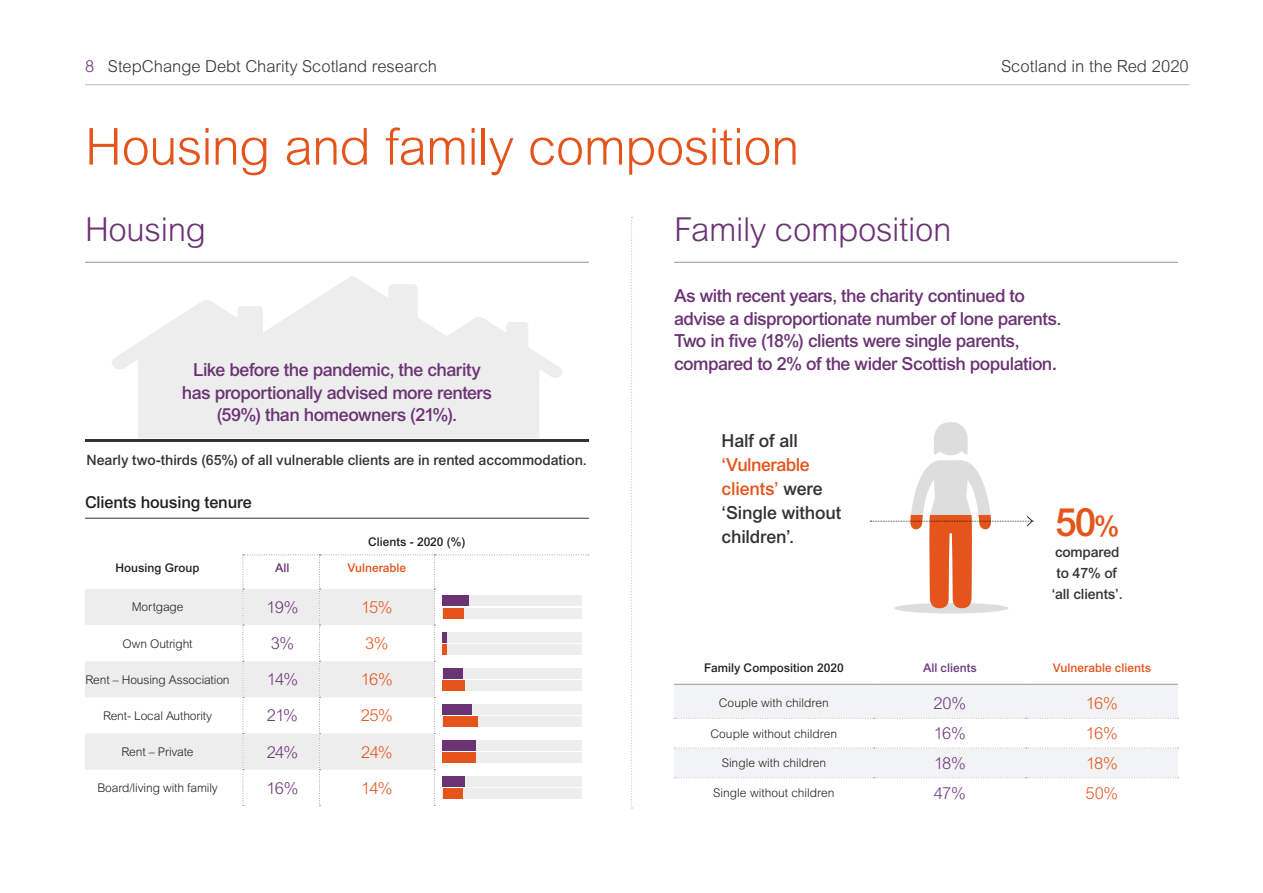
<style>
.page{position:relative;width:1263px;height:893px;background:#fff}
.page>*{position:absolute;margin:0;border:0;box-sizing:border-box;transform-origin:0 0}
.Main_Header{font:300 51px "Arial MT Pro";letter-spacing:-.015em;color:#e4541b}
.Intro_Reg{font:500 39px "Arial MT Pro";color:#e4541b}
.Section_Header_New{font:300 33px "Arial MT Pro";letter-spacing:-.01em;color:#6b3374}
.Body_Text{font:500 18px/22.5px "Arial MT Pro";letter-spacing:-.03em;color:#6b3374}
.Body_Text-2{font:500 18px/24px "Arial MT Pro";letter-spacing:-.01em;color:#323332}
.t1{font:300 16.65px "Arial MT Pro";color:#323332}
.t2{font:300 16.5px "Arial MT Pro";color:#323332}
.Body_Copy_Main{font:300 16.5px "Arial MT Pro";letter-spacing:-.05em;color:#e4541b}
.Table_description{font:500 16.5px "Arial MT Pro";letter-spacing:-.01em;color:#231f20}
.t3{font:300 16.5px "Arial MT Pro";letter-spacing:-.05em;color:#6b3374}
.Body_Copy_Main-2{font:300 16.5px "Arial MT Pro";letter-spacing:-.05em;color:#6d377f}
.Body_Text-3{font:500 14.25px "Arial MT Pro";letter-spacing:-.005em;color:#323332}
.Intro_Reg-2{font:500 14.25px/21px "Arial MT Pro";letter-spacing:-.01em;color:#323332;text-align:center}
.Body_Text-4{font:300 12px "Arial MT Pro";letter-spacing:-.01em;color:#231f20}
.Body_Copy_Main-3{font:500 12px "Arial MT Pro";color:#231f20}
.Body_Copy_Main-4{font:500 12px "Arial MT Pro";color:#e4541b}
.Body_Copy_Main-5{font:500 12px "Arial MT Pro";letter-spacing:.005em;color:#6d377f}
.t4{font:500 12px "Arial MT Pro";color:#6b3374}
.s1{color:#6b3374}
.s2{font-size:19.5px}
.s3{color:#e4541b}
.s4{font-size:28.5px}
</style>
<div class="page">
<hr style="left:85px;top:84px;width:1104px;height:1px;background:#c3bfbf">
<hr style="left:85px;top:518px;width:504px;height:1px;background:#323332">
<svg style="left:85px;top:589px;width:158px;height:181px;fill:#ededed"></svg>
<svg style="left:243px;top:555px;width:346px;height:251px"></svg>
<div style="left:443px;top:596px;width:139px;height:10px;background:#ededed"></div>
<div style="left:443px;top:608px;width:139px;height:10px;background:#ededed"></div>
<div style="left:443px;top:596px;width:26px;height:10px;background:#6b3374"></div>
<div style="left:443px;top:608px;width:21px;height:10px;background:#e4541b"></div>
<div style="left:443px;top:632px;width:139px;height:10px;background:#ededed"></div>
<div style="left:443px;top:644px;width:139px;height:10px;background:#ededed"></div>
<hr style="left:443px;top:632px;width:4px;height:10px;background:#6b3374">
<hr style="left:443px;top:644px;width:4px;height:10px;background:#e4541b">
<div style="left:443px;top:668px;width:139px;height:11px;background:#ededed"></div>
<div style="left:443px;top:680px;width:139px;height:11px;background:#ededed"></div>
<div style="left:443px;top:668px;width:19px;height:11px;background:#6b3374"></div>
<div style="left:443px;top:680px;width:22px;height:11px;background:#e4541b"></div>
<div style="left:443px;top:704px;width:139px;height:11px;background:#ededed"></div>
<div style="left:443px;top:716px;width:139px;height:11px;background:#ededed"></div>
<div style="left:443px;top:704px;width:29px;height:11px;background:#6b3374"></div>
<div style="left:443px;top:716px;width:34px;height:11px;background:#e4541b"></div>
<div style="left:443px;top:740px;width:139px;height:11px;background:#ededed"></div>
<div style="left:443px;top:752px;width:139px;height:11px;background:#ededed"></div>
<div style="left:443px;top:740px;width:33px;height:11px;background:#6b3374"></div>
<div style="left:443px;top:752px;width:33px;height:11px;background:#e4541b"></div>
<div style="left:443px;top:776px;width:139px;height:11px;background:#ededed"></div>
<div style="left:443px;top:788px;width:139px;height:11px;background:#ededed"></div>
<div style="left:443px;top:776px;width:22px;height:11px;background:#6b3374"></div>
<div style="left:443px;top:788px;width:19px;height:11px;background:#e4541b"></div>
<hr style="left:674px;top:262px;width:504px;height:1px;background:#939598">
<svg style="left:631px;top:217px;width:1px;height:592px"></svg>
<svg style="left:674px;top:683px;width:504px;height:96px"></svg>
<div style="left:894px;top:603px;width:114px;height:10px;background:#deddde;border-radius:50%"></div>
<svg style="left:870px;top:422px;width:163px;height:186px"></svg>
<svg style="left:112px;top:276px;width:450px;height:162px;fill:#ededed"></svg>
<hr style="left:85px;top:439px;width:504px;height:2px;background:#323332">
<hr style="left:85px;top:262px;width:504px;height:1px;background:#939598">
<p class="t2" style="left:85px;top:56px;width:353px"><span class="s1">8</span> StepChange Debt Charity Scotland research</p>
<p class="t1" style="left:1001px;top:56px;width:189px">Scotland in the Red 2020</p>
<p class="Main_Header" style="left:85px;top:115px;width:716px">Housing and family composition</p>
<p class="Section_Header_New" style="left:85px;top:209px;width:122px">Housing</p>
<p class="Body_Text" style="left:182px;top:359px;width:312px;text-align:center">Like before the pandemic, the charity has proportionally advised more renters (59%) than homeowners (21%).</p>
<p class="Body_Text-3" style="left:86px;top:452px;width:502px">Nearly two-thirds (65%) of all vulnerable clients are in rented accommodation.</p>
<p class="Table_description" style="left:85px;top:492px;width:168px">Clients housing tenure</p>
<p class="Body_Copy_Main-3" style="left:368px;top:535px;width:99px">Clients - 2020 (%)</p>
<p class="Body_Copy_Main-3" style="left:116px;top:561px;width:85px">Housing Group</p>
<p class="t4" style="left:275px;top:561px;width:16px">All</p>
<p class="Body_Copy_Main-4" style="left:347px;top:561px;width:60px">Vulnerable</p>
<p class="Body_Text-4" style="left:132px;top:600px;width:53px">Mortgage</p>
<p class="t3" style="left:266px;top:597px;width:33px">19%</p>
<p class="Body_Copy_Main" style="left:361px;top:597px;width:33px">15%</p>
<p class="Body_Text-4" style="left:123px;top:636px;width:72px">Own Outright</p>
<p class="t3" style="left:271px;top:633px;width:25px">3%</p>
<p class="Body_Copy_Main" style="left:365px;top:633px;width:25px">3%</p>
<p class="Body_Text-4" style="left:86px;top:672px;width:146px">Rent – Housing Association</p>
<p class="t3" style="left:267px;top:669px;width:33px">14%</p>
<p class="Body_Copy_Main" style="left:361px;top:669px;width:33px">16%</p>
<p class="Body_Text-4" style="left:103px;top:708px;width:111px">Rent- Local Authority</p>
<p class="t3" style="left:267px;top:705px;width:33px">21%</p>
<p class="Body_Copy_Main" style="left:361px;top:705px;width:34px">25%</p>
<p class="Body_Text-4" style="left:122px;top:744px;width:73px">Rent – Private</p>
<p class="t3" style="left:267px;top:742px;width:33px">24%</p>
<p class="Body_Copy_Main" style="left:361px;top:742px;width:33px">24%</p>
<p class="Body_Text-4" style="left:97px;top:780px;width:122px">Board/living with family</p>
<p class="t3" style="left:266px;top:778px;width:33px">16%</p>
<p class="Body_Copy_Main" style="left:361px;top:778px;width:33px">14%</p>
<p class="Section_Header_New" style="left:674px;top:209px;width:279px">Family composition</p>
<p class="Body_Text" style="left:674px;top:285px;width:389px">As with recent years, the charity continued to advise a disproportionate number of lone parents.<br>Two in five (18%) clients were single parents, compared to 2% of the wider Scottish population<span class="s2">.</span></p>
<p class="Body_Text-2" style="left:722px;top:430px;width:121px">Half of all <span class="s3">‘Vulnerable clients’</span> were ‘Single without children’.</p>
<p class="Intro_Reg" style="left:1055px;top:499px;width:66px">50<span class="s4">%</span></p>
<p class="Intro_Reg-2" style="left:1052px;top:542px;width:72px">compared to 47% of ‘all clients’.</p>
<p class="Body_Copy_Main-3" style="left:704px;top:660px;width:141px">Family Composition 2020</p>
<p class="Body_Copy_Main-5" style="left:923px;top:660px;width:55px">All clients</p>
<p class="Body_Copy_Main-4" style="left:1053px;top:660px;width:100px">Vulnerable clients</p>
<p class="Body_Text-4" style="left:719px;top:695px;width:111px">Couple with children</p>
<p class="Body_Copy_Main-2" style="left:933px;top:693px;width:34px">20%</p>
<p class="Body_Copy_Main" style="left:1086px;top:693px;width:33px">16%</p>
<p class="Body_Text-4" style="left:711px;top:726px;width:128px">Couple without children</p>
<p class="Body_Copy_Main-2" style="left:934px;top:723px;width:33px">16%</p>
<p class="Body_Copy_Main" style="left:1086px;top:723px;width:33px">16%</p>
<p class="Body_Text-4" style="left:722px;top:756px;width:106px">Single with children</p>
<p class="Body_Copy_Main-2" style="left:934px;top:753px;width:33px">18%</p>
<p class="Body_Copy_Main" style="left:1086px;top:753px;width:33px">18%</p>
<p class="Body_Text-4" style="left:713px;top:785px;width:123px">Single without children</p>
<p class="Body_Copy_Main-2" style="left:934px;top:783px;width:33px">47%</p>
<p class="Body_Copy_Main" style="left:1085px;top:783px;width:34px">50%</p>
</div>
